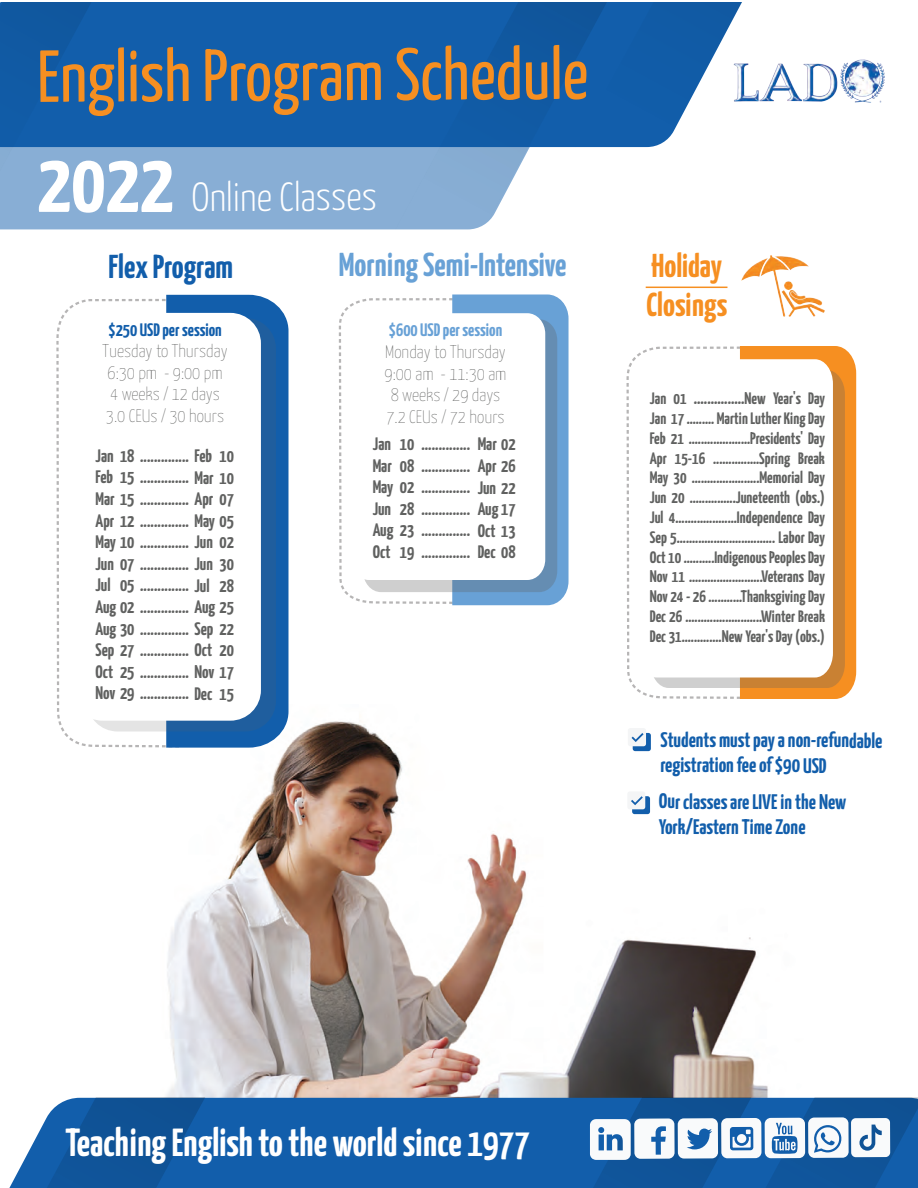
<style>
.page{position:relative;width:918px;height:1188px;background:#fff}
.page>*{position:absolute;margin:0;border:0;box-sizing:border-box;transform-origin:0 0}
.t1{font:73.5px "Yanone Kaffeesatz Extra Light 400";letter-spacing:-.01em;color:#f68f21}
.t2{font:40.5px "Yanone Kaffeesatz Extra Light 300";letter-spacing:-.005em;color:#fff}
.t3{font:39px "Yanone Kaffeesatz Extra Light 700";color:#fff}
.t4{font:33px "Yanone Kaffeesatz Extra Light 700";color:#68a1d6}
.t5{font:33px/39.6px "Yanone Kaffeesatz Extra Light 700";color:#f68f21}
.t6{font:33px "Yanone Kaffeesatz Extra Light 700";color:#125eab}
.t7{font:21px/25px "Yanone Kaffeesatz Extra Light 700";letter-spacing:-.005em;color:#125eab}
.t8{font:18px/21.6px "Yanone Kaffeesatz Extra Light 700";color:#606160;text-align:justify}
.t9{font:18px/21.6px "Yanone Kaffeesatz Extra Light 200";color:#606160}
.t10{font:18px "Yanone Kaffeesatz Extra Light 700";color:#125eab}
.t11{font:18px "Yanone Kaffeesatz Extra Light 700";color:#68a1d6}
.t12{font:16.5px/19.8px "Yanone Kaffeesatz Extra Light 700";color:#606160;text-align:justify}
.s1{font-size:18px}
</style>
<div class="page">
<div style="left:172px;top:147px;width:219px;height:82px;background:#88aed5"></div>
<div style="left:172px;top:2px;width:219px;height:145px;background:#125eab"></div>
<svg style="left:391px;top:2px;width:183px;height:228px;background:#4c84bc"></svg>
<svg style="left:574px;top:2px;width:168px;height:146px"></svg>
<img style="left:128px;top:721px;width:679px;height:377px">
<svg style="left:56px;top:299px;width:110px;height:448px"></svg>
<svg style="left:166px;top:295px;width:123px;height:453px;background:#276cb2"></svg>
<svg style="left:87px;top:318px;width:189px;height:414px;background:#316aa4"></svg>
<div style="left:72px;top:313px;width:189px;height:408px;background:#fff;border-radius:31px"></div>
<hr style="left:646px;top:287px;width:81px;height:1px;background:#f68f21">
<img style="left:741px;top:255px;width:84px;height:62px">
<img style="left:731px;top:58px;width:154px;height:45px">
<svg style="left:0;top:2px;width:172px;height:228px;background:#4882bc"></svg>
<svg style="left:626px;top:346px;width:230px;height:353px"></svg>
<svg style="left:651px;top:370px;width:194px;height:318px;background:#cc8e4b"></svg>
<svg style="left:639px;top:359px;width:194px;height:319px"></svg>
<div style="left:207px;top:1098px;width:232px;height:90px;background:#125eab"></div>
<svg style="left:9px;top:1098px;width:198px;height:90px;background:#2f6caa"></svg>
<svg style="left:439px;top:1098px;width:479px;height:90px"></svg>
<svg style="left:632px;top:796px;width:18px;height:18px"></svg>
<div style="left:627px;top:791px;width:18px;height:18px;background:#f4f5f6;border-radius:2px"></div>
<svg style="left:631px;top:796px;width:12px;height:9px"></svg>
<div style="left:633px;top:733px;width:18px;height:18px;background:#125eab;border-radius:3px"></div>
<div style="left:628px;top:728px;width:18px;height:18px;background:#f4f5f6;border-radius:3px"></div>
<svg style="left:632px;top:733px;width:12px;height:9px"></svg>
<svg style="left:339px;top:295px;width:230px;height:310px"></svg>
<svg style="left:363px;top:319px;width:194px;height:273px;background:#7c9cba"></svg>
<svg style="left:351px;top:313px;width:194px;height:267px"></svg>
<h1 class="t1" style="left:37px;top:22px;width:553px">English Program Schedule</h1>
<h2 class="t2" style="left:191px;top:168px;width:187px">Online Classes</h2>
<h3 class="t6" style="left:109px;top:243px;width:126px">Flex Program</h3>
<h3 class="t4" style="left:339px;top:241px;width:229px">Morning Semi-Intensive</h3>
<h3 class="t5" style="left:647px;top:243px;width:82px">Holiday<br>Closings</h3>
<p class="t10" style="left:108px;top:316px;width:115px">$250 USD per session</p>
<p class="t9" style="left:103px;top:339px;width:127px">Tuesday to Thursday<br>6:30 pm - 9:00 pm<br>4 weeks / 12 days<br>3.0 CEUs / 30 hours</p>
<p class="t11" style="left:389px;top:317px;width:115px">$600 USD per session</p>
<p class="t9" style="left:385px;top:340px;width:123px;text-align:center">Monday to Thursday<br>9:00 am - 11:30 am<br>8 weeks / 29 days<br>7.2 CEUs / 72 hours</p>
<p class="t8" style="left:373px;top:432px;width:144px">Jan 10 .............. Mar 02<br>Mar 08 .............. Apr 26<br>May 02 .............. Jun 22<br>Jun 28 .............. Aug 17<br>Aug 23 .............. Oct 13<br>Oct 19 .............. Dec 08</p>
<p class="t12" style="left:650px;top:387px;width:177px">Jan 01 <span class="s1">...............</span>New Year's Day Jan 17 ......... Martin Luther King Day Feb 21 ....................Presidents' Day Apr 15-16 ...............Spring Break May 30 ......................Memorial Day Jun 20 ...............Juneteenth (obs.)<br>Jul 4....................Independence Day Sep 5................................ Labor Day Oct 10 ..........Indigenous Peoples Day Nov 11 ........................Veterans Day Nov 24 - 26 ...........Thanksgiving Day Dec 26 .........................Winter Break Dec 31.............New Year's Day (obs.)</p>
<p class="t8" style="left:95px;top:444px;width:140px">Jan 18 .............. Feb 10<br>Feb 15 .............. Mar 10<br>Mar 15 .............. Apr 07<br>Apr 12 .............. May 05<br>May 10 .............. Jun 02<br>Jun 07 .............. Jun 30<br>Jul 05 .............. Jul 28<br>Aug 02 .............. Aug 25<br>Aug 30 .............. Sep 22<br>Sep 27 .............. Oct 20<br>Oct 25 .............. Nov 17<br>Nov 29 .............. Dec 15</p>
<p class="t7" style="left:660px;top:726px;width:224px">Students must pay a non-refundable registration fee of $90 USD</p>
<h3 class="t3" style="left:66px;top:1115px;width:466px">Teaching English to the world since 1977</h3>
<p class="t7" style="left:659px;top:788px;width:189px">Our classes are LIVE in the New<br>York/Eastern Time Zone</p>
</div>
